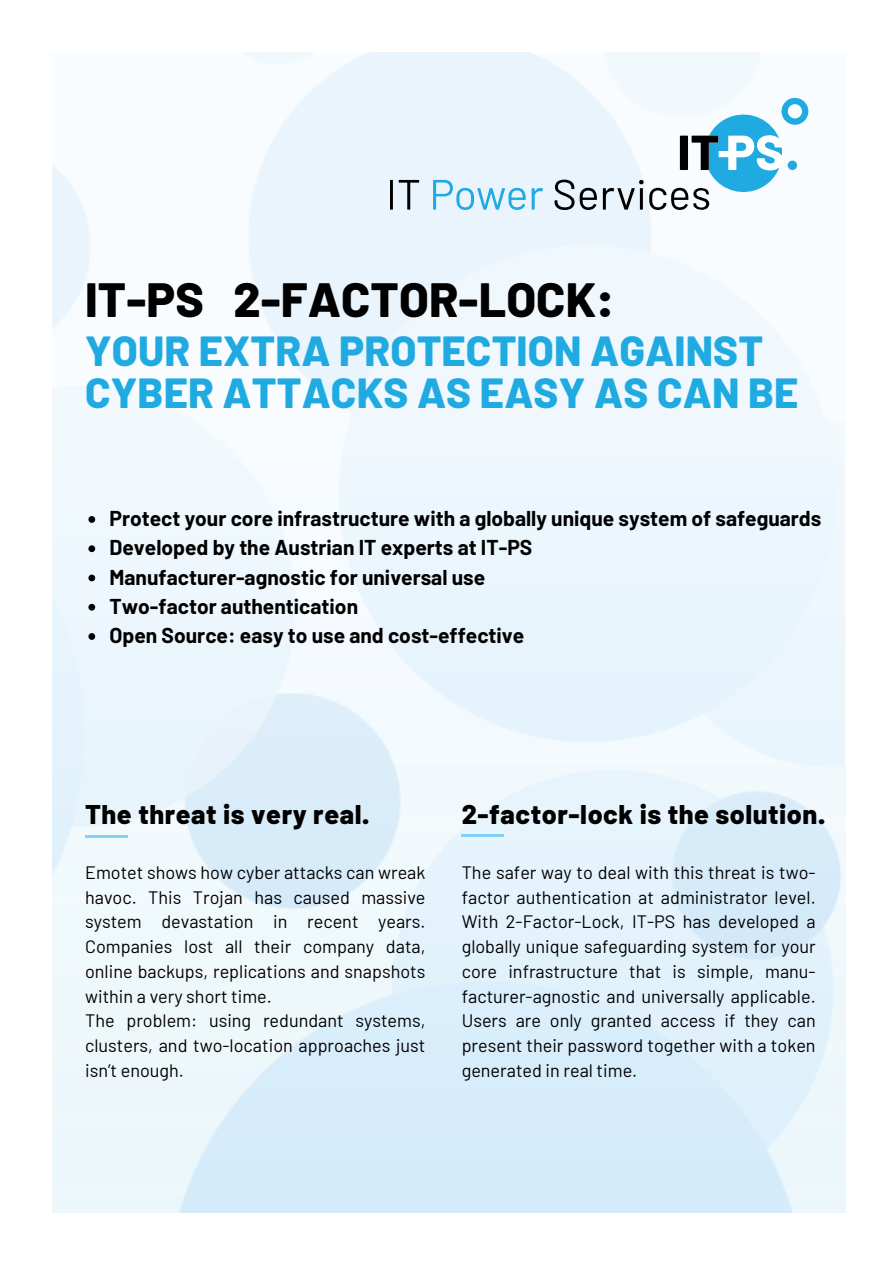
<style>
.page{position:relative;width:894px;height:1264px;background:#fff}
.page>*{position:absolute;margin:0;border:0;box-sizing:border-box;transform-origin:0 0}
.t1{font:800 48px "Barlow";letter-spacing:.005em;color:#000}
.t2{font:800 42px/41.7px "Barlow";letter-spacing:.005em;color:#1faae2}
.t3{font:800 27px "Barlow";letter-spacing:.02em;color:#000}
.t4{font:700 21px "Barlow";color:#000}
.t5{font:18px/24.8px "Barlow";color:#000;text-align:justify}
</style>
<div class="page">
<img style="left:53px;top:53px;width:792px;height:1159px">
<hr style="left:85px;top:835px;width:43px;height:2px;background:#82d0f5">
<hr style="left:461px;top:834px;width:43px;height:2px;background:#82d0f5">
<svg style="left:390px;top:180px;width:29px;height:30px"></svg>
<svg style="left:433px;top:180px;width:110px;height:30px;background:#b6e1f5"></svg>
<svg style="left:554px;top:98px;width:254px;height:112px"></svg>
<div style="left:787px;top:161px;width:9px;height:9px;background:#1faae2;border-radius:50%"></div>
<svg style="left:88px;top:516px;width:7px;height:7px"></svg>
<svg style="left:88px;top:545px;width:7px;height:7px"></svg>
<svg style="left:88px;top:574px;width:7px;height:7px"></svg>
<svg style="left:88px;top:604px;width:7px;height:6px"></svg>
<svg style="left:88px;top:633px;width:7px;height:7px"></svg>
<p class="t1" style="left:85px;top:269px;width:530px">IT-PS 2-FACTOR-LOCK:</p>
<h3 class="t2" style="left:85px;top:329px;width:714px">YOUR EXTRA PROTECTION AGAINST<br>CYBER ATTACKS AS EASY AS CAN BE</h3>
<p class="t4" style="left:109px;top:505px;width:713px">Protect your core infrastructure with a globally unique system of safeguards</p>
<p class="t4" style="left:109px;top:534px;width:424px">Developed by the Austrian IT experts at IT-PS</p>
<h3 class="t4" style="left:109px;top:563px;width:377px">Manufacturer-agnostic for universal use</h3>
<p class="t4" style="left:109px;top:593px;width:250px">Two-factor authentication</p>
<p class="t4" style="left:109px;top:622px;width:416px">Open Source: easy to use and cost-effective</p>
<h1 class="t3" style="left:85px;top:797px;width:286px">The threat is very real.</h1>
<h2 class="t5" style="left:85px;top:859px;width:342px">Emotet shows how cyber attacks can wreak havoc. This Trojan has caused massive system devastation in recent years.<br>Companies lost all their company data, online backups, replications and snapshots within a very short time.</h2>
<p class="t5" style="left:85px;top:1007px;width:342px">The problem: using redundant systems, clusters, and two-location approaches just isn’t enough.</p>
<p class="t3" style="left:461px;top:797px;width:365px">2-factor-lock is the solution.</p>
<p class="t5" style="left:461px;top:859px;width:355px">The safer way to deal with this threat is two&shy;factor authentication at administrator level.<br>With 2-Factor-Lock, IT-PS has developed a globally unique safeguarding system for your core infrastructure that is simple, manu&shy;facturer-agnostic and universally applicable.<br>Users are only granted access if they can present their password together with a token generated in real time.</p>
</div>
